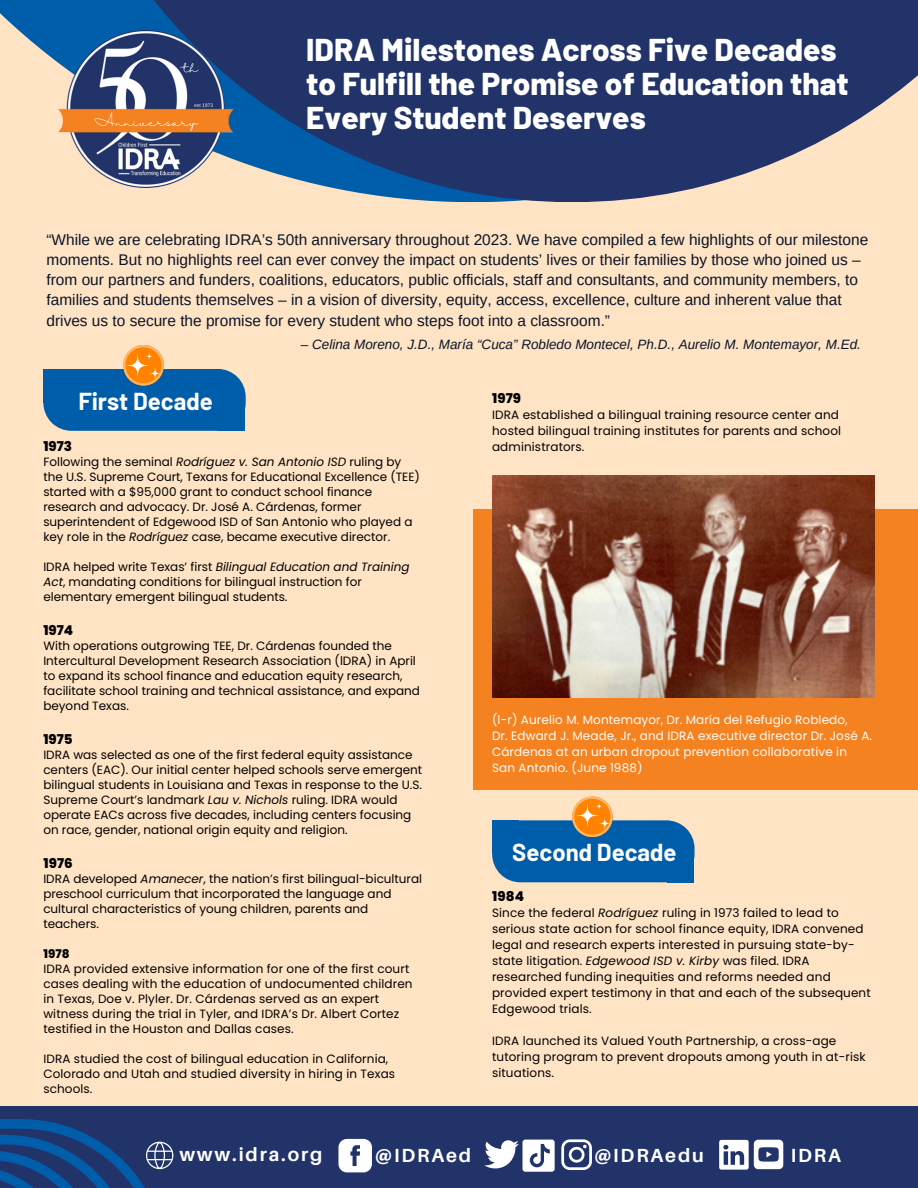
<style>
.page{position:relative;width:918px;height:1188px;background:#ffe3c5}
.page>*{position:absolute;margin:0;border:0;box-sizing:border-box;transform-origin:0 0}
.t1{font:800 31.5px/33.8px "Barlow";color:#fff}
.t2{font:700 24px "Barlow";color:#fff}
.t3{font:700 19.05px "Aileron";letter-spacing:.095em;color:#fff}
.t4{font:15.45px/20.2px "Arimo";color:#091427}
.t5{font:italic 13.5px "Arimo";color:#091427}
.t6{font:800 13.5px "Poppins";letter-spacing:.005em;color:#000}
.t7{font:12px/15px "Poppins";color:#000}
.t8{font:12px/16px "Poppins";letter-spacing:.01em;color:#fff}
.t9{font:800 12px "Poppins";color:#000}
.s1{font-style:italic}
</style>
<div class="page">
<div style="left:0;top:1106px;width:918px;height:82px;background:#213368"></div>
<svg style="left:0;top:1119px;width:173px;height:69px"></svg>
<svg style="left:338px;top:1139px;width:34px;height:33px"></svg>
<svg style="left:719px;top:1140px;width:64px;height:30px"></svg>
<svg style="left:484px;top:1139px;width:108px;height:33px"></svg>
<svg style="left:0;top:0;width:38px;height:47px;fill:#005daa"></svg>
<svg style="left:38px;top:0;width:880px;height:202px;background:#3f517c"></svg>
<img style="left:58px;top:30px;width:176px;height:158px">
<svg style="left:43px;top:345px;width:203px;height:86px"></svg>
<div style="left:473px;top:509px;width:445px;height:281px;background:#f58220"></div>
<img style="left:492px;top:475px;width:383px;height:222px">
<svg style="left:492px;top:797px;width:202px;height:85px"></svg>
<p class="t1" style="left:306px;top:32px;width:544px">IDRA Milestones Across Five Decades to Fulfill the Promise of Education that<br>Every Student Deserves</p>
<p class="t4" style="left:47px;top:229px;width:823px">“While we are celebrating IDRA’s 50th anniversary throughout 2023. We have compiled a few highlights of our milestone moments. But no highlights reel can ever convey the impact on students’ lives or their families by those who joined us – from our partners and funders, coalitions, educators, public officials, staff and consultants, and community members, to families and students themselves – in a vision of diversity, equity, access, excellence, culture and inherent value that drives us to secure the promise for every student who steps foot into a classroom.”</p>
<p class="t5" style="left:301px;top:337px;width:562px">– Celina Moreno, J.D., María “Cuca” Robledo Montecel, Ph.D., Aurelio M. Montemayor, M.Ed.</p>
<p class="t2" style="left:78px;top:386px;width:136px">First Decade</p>
<p class="t6" style="left:492px;top:389px;width:31px">1979</p>
<p class="t7" style="left:492px;top:407px;width:351px;line-height:16px">IDRA established a bilingual training resource center and hosted bilingual training institutes for parents and school</p>
<p class="t6" style="left:43px;top:437px;width:30px">1973</p>
<p class="t7" style="left:492px;top:440px;width:94px">administrators.</p>
<p class="t7" style="left:43px;top:454px;width:378px">Following the seminal <span class="s1">Rodríguez v. San Antonio ISD</span> ruling by the U.S. Supreme Court, Texans for Educational Excellence (TEE) started with a $95,000 grant to conduct school finance research and advocacy. Dr. José A. Cárdenas, former superintendent of Edgewood ISD of San Antonio who played a key role in the <span class="s1">Rodríguez</span> case, became executive director.</p>
<p class="t7" style="left:43px;top:559px;width:368px">IDRA helped write Texas’ first <span class="s1">Bilingual Education and Training<br>Act</span>, mandating conditions for bilingual instruction for elementary emergent bilingual students.</p>
<p class="t6" style="left:43px;top:621px;width:31px">1974</p>
<p class="t7" style="left:43px;top:638px;width:378px">With operations outgrowing TEE, Dr. Cárdenas founded the Intercultural Development Research Association (lDRA) in April to expand its school finance and education equity research, facilitate school training and technical assistance, and expand beyond Texas.</p>
<p class="t6" style="left:43px;top:730px;width:31px">1975</p>
<p class="t7" style="left:43px;top:747px;width:380px">IDRA was selected as one of the first federal equity assistance centers (EAC). Our initial center helped schools serve emergent bilingual students in Louisiana and Texas in response to the U.S.<br>Supreme Court’s landmark <span class="s1">Lau v. Nichols</span> ruling. IDRA would operate EACs across five decades, including centers focusing on race, gender, national origin equity and religion.</p>
<p class="t6" style="left:43px;top:854px;width:31px">1976</p>
<p class="t7" style="left:43px;top:871px;width:380px">IDRA developed <span class="s1">Amanecer</span>, the nation’s first bilingual-bicultural preschool curriculum that incorporated the language and cultural characteristics of young children, parents and teachers.</p>
<p class="t9" style="left:43px;top:945px;width:28px">1978</p>
<p class="t7" style="left:43px;top:961px;width:371px">IDRA provided extensive information for one of the first court cases dealing with the education of undocumented children in Texas, Doe v. Plyler. Dr. Cárdenas served as an expert witness during the trial in Tyler, and IDRA’s Dr. Albert Cortez testified in the Houston and Dallas cases.</p>
<p class="t7" style="left:43px;top:1051px;width:353px">IDRA studied the cost of bilingual education in California,<br>Colorado and Utah and studied diversity in hiring in Texas schools.</p>
<p class="t8" style="left:492px;top:712px;width:357px">(l-r) Aurelio M. Montemayor, Dr. María del Refugio Robledo,</p>
<p class="t8" style="left:492px;top:728px;width:382px">Dr. Edward J. Meade, Jr., and IDRA executive director Dr. José A.<br>Cárdenas at an urban dropout prevention collaborative in</p>
<p class="t8" style="left:492px;top:760px;width:152px">San Antonio. (June 1988)</p>
<p class="t2" style="left:512px;top:837px;width:166px">Second Decade</p>
<p class="t6" style="left:492px;top:887px;width:33px">1984</p>
<p class="t7" style="left:492px;top:905px;width:380px;line-height:16px">Since the federal <span class="s1">Rodríguez</span> ruling in 1973 failed to lead to serious state action for school finance equity, IDRA convened legal and research experts interested in pursuing state-by&shy;state litigation. <span class="s1">Edgewood ISD v. Kirby</span> was filed. IDRA researched funding inequities and reforms needed and provided expert testimony in that and each of the subsequent Edgewood trials.</p>
<p class="t7" style="left:492px;top:1033px;width:375px;line-height:16px">IDRA launched its Valued Youth Partnership, a cross-age tutoring program to prevent dropouts among youth in at-risk situations.</p>
<p class="t3" style="left:179px;top:1142px;width:145px">www.idra.org</p>
<p class="t3" style="left:375px;top:1143px;width:97px">@IDRAed</p>
<p class="t3" style="left:594px;top:1143px;width:111px">@IDRAedu</p>
<p class="t3" style="left:791px;top:1143px;width:52px">IDRA</p>
</div>
